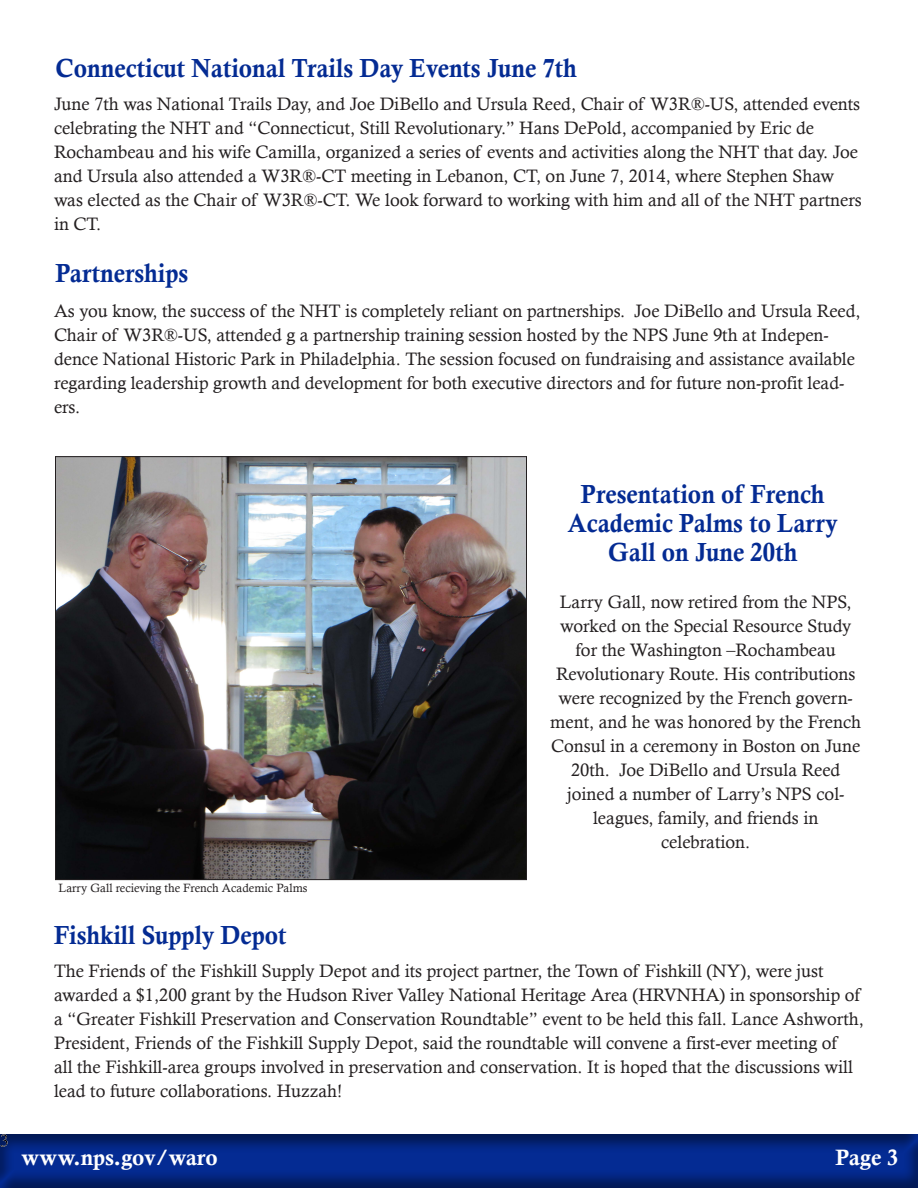
<style>
.page{position:relative;width:918px;height:1188px;background:#fff}
.page>*{position:absolute;margin:0;border:0;box-sizing:border-box;transform-origin:0 0}
.t1{font:26.1px/28.8px "Calis MT Bol";color:#042b93;text-align:center;scale:.93 1}
.t2{font:22.2px "Calis MT Bol";color:#fff}
.t3{font:18px/24px "Calisto";color:#231f20}
.t4{font:12px "Calisto";color:#231f20}
</style>
<div class="page">
<div style="left:0;top:1128px;width:918px;height:60px;background:#231f20;opacity:.5"></div>
<img style="left:57px;top:458px;width:468px;height:420px">
<p class="t1" style="left:56px;top:54px;width:562px">Connecticut National Trails Day Events June 7th</p>
<p class="t3" style="left:54px;top:92px;width:809px">June 7th was National Trails Day, and Joe DiBello and Ursula Reed, Chair of W3R®-US, attended events celebrating the NHT and “Connecticut, Still Revolutionary.” Hans DePold, accompanied by Eric de Rochambeau and his wife Camilla, organized a series of events and activities along the NHT that day. Joe and Ursula also attended a W3R®-CT meeting in Lebanon, CT, on June 7, 2014, where Stephen Shaw was elected as the Chair of W3R®-CT. We look forward to working with him and all of the NHT partners in CT.</p>
<p class="t1" style="left:56px;top:259px;width:144px">Partnerships</p>
<p class="t3" style="left:54px;top:299px;width:808px">As you know, the success of the NHT is completely reliant on partnerships. Joe DiBello and Ursula Reed, Chair of W3R®-US, attended g a partnership training session hosted by the NPS June 9th at Indepen&shy;dence National Historic Park in Philadelphia. The session focused on fundraising and assistance available regarding leadership growth and development for both executive directors and for future non-profit lead&shy;ers.</p>
<p class="t4" style="left:58px;top:881px;width:250px">Larry Gall recieving the French Academic Palms</p>
<p class="t1" style="left:581px;top:480px;width:264px">Presentation of French</p>
<p class="t1" style="left:568px;top:509px;width:291px">Academic Palms to Larry<br>Gall on June 20th</p>
<p class="t3" style="left:550px;top:590px;width:312px;text-align:center">Larry Gall, now retired from the NPS, worked on the Special Resource Study for the Washington –Rochambeau Revolutionary Route. His contributions were recognized by the French govern&shy;ment, and he was honored by the French Consul in a ceremony in Boston on June 20th. Joe DiBello and Ursula Reed joined a number of Larry’s NPS col&shy;leagues, family, and friends in</p>
<p class="t3" style="left:661px;top:830px;width:91px">celebration.</p>
<p class="t1" style="left:54px;top:921px;width:252px">Fishkill Supply Depot</p>
<p class="t3" style="left:54px;top:958px;width:811px">The Friends of the Fishkill Supply Depot and its project partner, the Town of Fishkill (NY), were just awarded a $1,200 grant by the Hudson River Valley National Heritage Area (HRVNHA) in sponsorship of a “Greater Fishkill Preservation and Conservation Roundtable” event to be held this fall. Lance Ashworth, President, Friends of the Fishkill Supply Depot, said the roundtable will convene a first-ever meeting of<br>all the Fishkill-area groups involved in preservation and conservation. It is hoped that the discussions will lead to future collaborations. Huzzah!</p>
<p class="t2" style="left:21px;top:1145px;width:198px">www.nps.gov/waro</p>
<p class="t2" style="left:836px;top:1145px;width:64px">Page 3</p>
</div>
